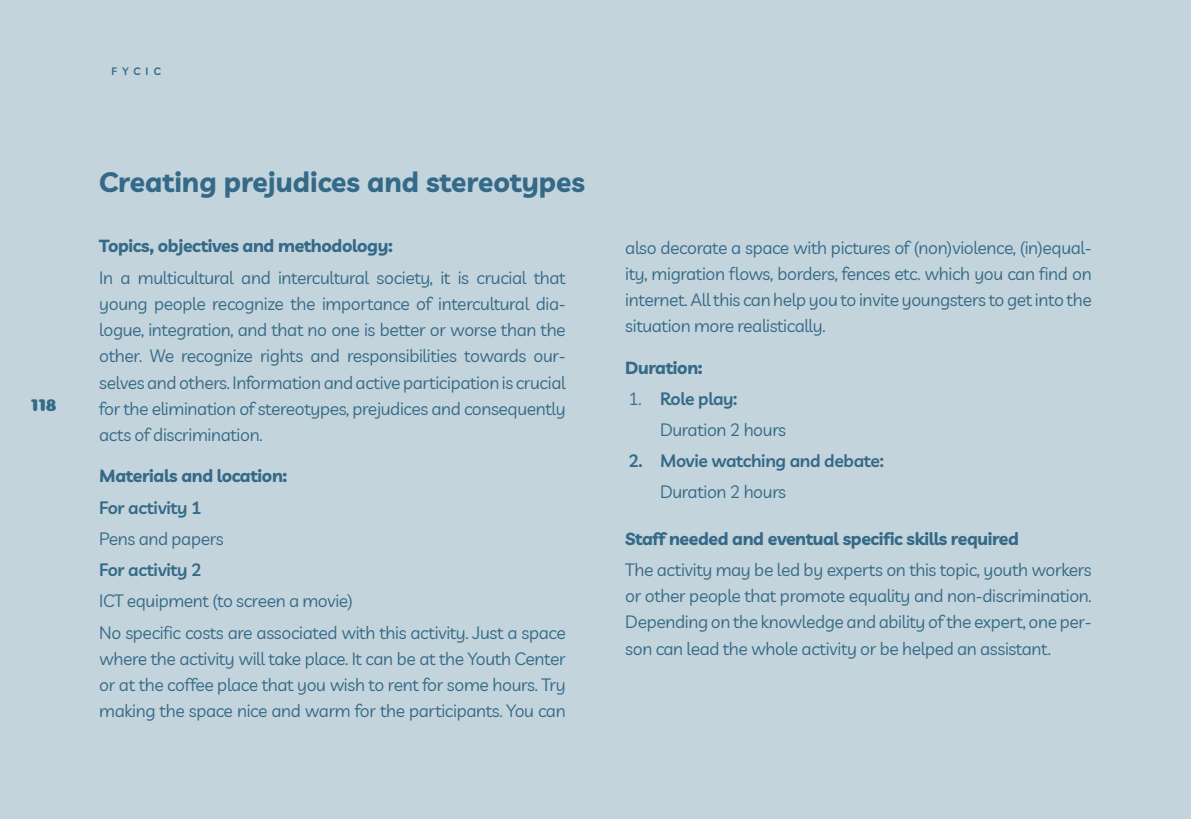
<style>
.page{position:relative;width:1191px;height:819px;background:#c4d4dc}
.page>*{position:absolute;margin:0;border:0;box-sizing:border-box;transform-origin:0 0}
.TESTO_BLU_GRANDE{font:700 28px "Livvic";color:#346a88}
.t1{font:17.5px/26.2px "Livvic";letter-spacing:-.02em;color:#346a88;text-align:justify}
.t2{font:700 17.5px "Livvic";letter-spacing:-.02em;color:#346a88}
.t3{font:600 17.5px "Livvic";letter-spacing:-.02em;color:#346a88}
.t4{font:17.5px "Coiny Cyrillic";color:#346a88}
.t5{font:600 10.5px "Livvic";letter-spacing:.5em;color:#346a88}
.s1{font-weight:400}
</style>
<div class="page">
<p class="t4" style="left:31px;top:390px;width:27px">118</p>
<p class="t5" style="left:112px;top:63px;width:51px">FYCIC</p>
<p class="TESTO_BLU_GRANDE" style="left:99px;top:160px;width:487px">Creating prejudices and stereotypes</p>
<p class="t2" style="left:99px;top:232px;width:295px">Topics, objectives and methodology:</p>
<p class="t1" style="left:99px;top:263px;width:468px">In a multicultural and intercultural society, it is crucial that young people recognize the importance of intercultural dia&shy;logue, integration, and that no one is better or worse than the other. We recognize rights and responsibilities towards our&shy;selves and others. Information and active participation is crucial for the elimination of stereotypes, prejudices and consequently acts of discrimination.</p>
<p class="t2" style="left:99px;top:462px;width:190px">Materials and location:</p>
<p class="t3" style="left:99px;top:494px;width:104px">For activity 1</p>
<p class="t1" style="left:99px;top:524px;width:126px">Pens and papers</p>
<p class="t3" style="left:99px;top:556px;width:104px">For activity 2</p>
<p class="t1" style="left:99px;top:587px;width:255px">ICT equipment (to screen a movie)</p>
<p class="t1" style="left:99px;top:618px;width:468px">No specific costs are associated with this activity. Just a space where the activity will take place. It can be at the Youth Center or at the coffee place that you wish to rent for some hours. Try making the space nice and warm for the participants. You can</p>
<p class="t1" style="left:625px;top:233px;width:468px">also decorate a space with pictures of (non)violence, (in)equal&shy;ity, migration flows, borders, fences etc. which you can find on internet. All this can help you to invite youngsters to get into the situation more realistically.</p>
<p class="t2" style="left:625px;top:353px;width:79px">Duration:</p>
<p class="t3" style="left:628px;top:385px;width:110px"><span class="s1">1.</span> Role play:</p>
<p class="t1" style="left:660px;top:415px;width:128px">Duration 2 hours</p>
<p class="t3" style="left:628px;top:447px;width:257px">2. Movie watching and debate:</p>
<p class="t1" style="left:660px;top:478px;width:128px">Duration 2 hours</p>
<p class="t2" style="left:625px;top:524px;width:395px">Staff needed and eventual specific skills required</p>
<p class="t1" style="left:625px;top:555px;width:468px">The activity may be led by experts on this topic, youth workers or other people that promote equality and non-discrimination.<br>Depending on the knowledge and ability of the expert, one per&shy;son can lead the whole activity or be helped an assistant.</p>
</div>
